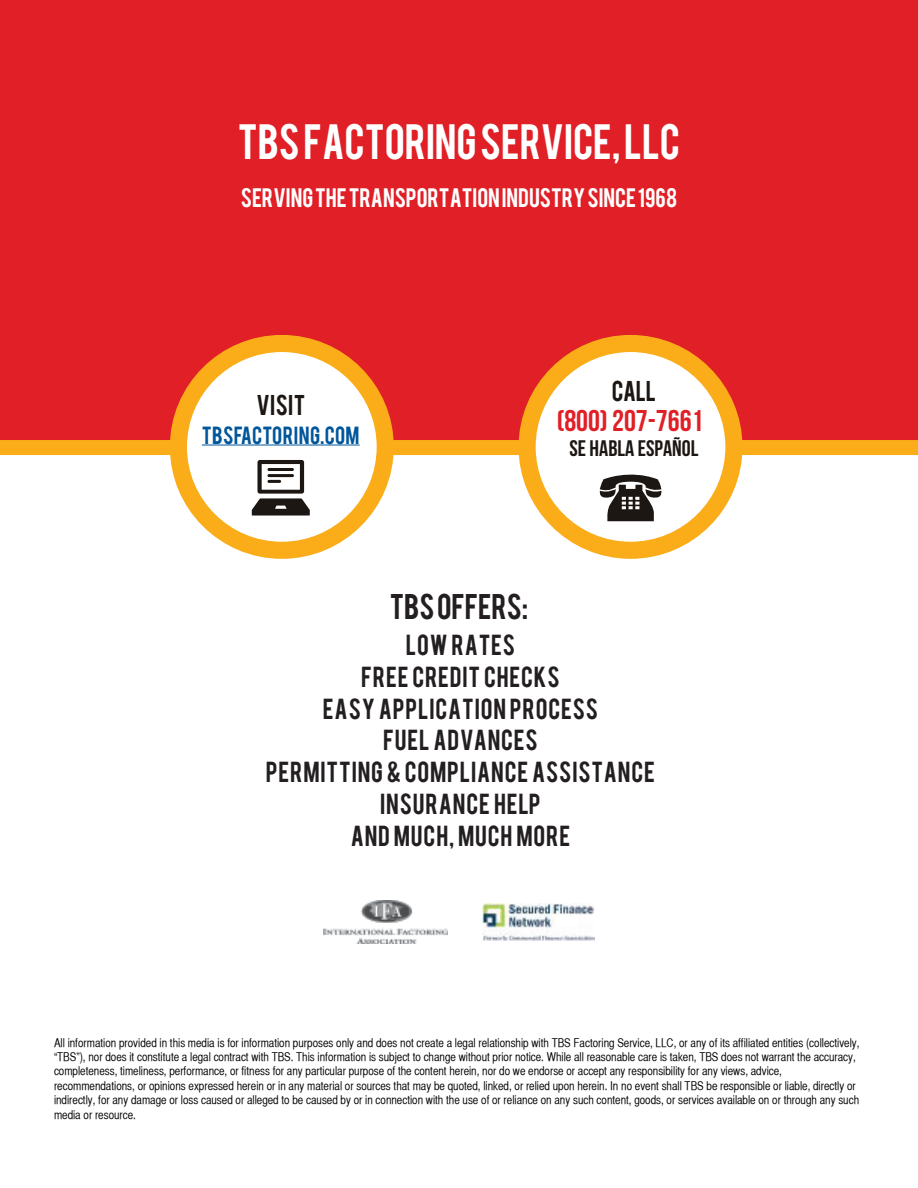
<style>
.page{position:relative;width:918px;height:1188px;background:#fff}
.page>*{position:absolute;margin:0;border:0;box-sizing:border-box;transform-origin:0 0}
.t1{font:39px "Bebas";color:#fff}
.t2{font:30px "Bebas Neue";color:#e01f26}
.t3{font:28.05px "Bebas";color:#231f20}
.t4{font:22.8px/31.8px "Bebas";letter-spacing:.04em;color:#231f20;text-align:center}
.t5{font:22.5px "Bebas Neue";color:#1d1714}
.t6{font:22.5px "Bebas";letter-spacing:.015em;color:#1d1714}
.t7{font:21px "Bebas";color:#fff}
.t8{font:19.5px "Bebas";letter-spacing:.015em;color:#00569b}
.t9{font:12px/14.4px "Helvetica CY Plain";color:#000001}
</style>
<div class="page">
<div style="left:0;top:0;width:918px;height:448px;background:#e01f26"></div>
<div style="left:527px;top:343px;width:207px;height:207px;background:#fff;border-radius:50%"></div>
<div style="left:519px;top:335px;width:223px;height:224px;border:17px solid #faad19;border-radius:50%"></div>
<div style="left:738px;top:440px;width:180px;height:15px;background:#faad19"></div>
<svg style="left:599px;top:474px;width:63px;height:47px"></svg>
<div style="left:0;top:440px;width:529px;height:15px;background:#faad19"></div>
<div style="left:178px;top:343px;width:207px;height:207px;background:#fff;border-radius:50%"></div>
<div style="left:170px;top:335px;width:224px;height:224px;border:17px solid #faad19;border-radius:50%"></div>
<hr style="left:202px;top:445px;width:158px;height:1px;background:#00569b">
<svg style="left:252px;top:460px;width:58px;height:56px"></svg>
<hr style="left:267px;top:468px;width:27px;height:3px;background:#1d1714;border-radius:2px">
<hr style="left:267px;top:474px;width:27px;height:3px;background:#1d1714;border-radius:2px">
<hr style="left:267px;top:480px;width:14px;height:3px;background:#1d1714;border-radius:2px">
<img style="left:323px;top:901px;width:125px;height:43px">
<img style="left:483px;top:904px;width:112px;height:37px">
<h1 class="t1" style="left:238px;top:114px;width:444px">TBS FACTORING SERVICE, LLC</h1>
<h3 class="t7" style="left:241px;top:183px;width:438px">SERVING THE TRANSPORTATION INDUSTRY SINCE 1968</h3>
<h3 class="t6" style="left:256px;top:389px;width:50px">VISIT</h3>
<h3 class="t8" style="left:202px;top:421px;width:159px">TBSFACTORING.COM</h3>
<h3 class="t6" style="left:612px;top:374px;width:46px">CALL</h3>
<h2 class="t2" style="left:557px;top:404px;width:148px">(800) 207-7661</h2>
<h3 class="t5" style="left:569px;top:436px;width:130px">SE HABLA ESPAÑOL</h3>
<h3 class="t3" style="left:390px;top:586px;width:140px">TBS OFFERS:</h3>
<h3 class="t4" style="left:266px;top:628px;width:391px">LOW RATES<br>FREE CREDIT CHECKS<br>EASY APPLICATION PROCESS<br>FUEL ADVANCES<br>PERMITTING &amp; COMPLIANCE ASSISTANCE<br>INSURANCE HELP<br>AND MUCH, MUCH MORE</h3>
<p class="t9" style="left:54px;top:1035px;width:807px">All information provided in this media is for information purposes only and does not create a legal relationship with TBS Factoring Service, LLC, or any of its affiliated entities (collectively, “TBS”), nor does it constitute a legal contract with TBS. This information is subject to change without prior notice. While all reasonable care is taken, TBS does not warrant the accuracy, completeness, timeliness, performance, or fitness for any particular purpose of the content herein, nor do we endorse or accept any responsibility for any views, advice, recommendations, or opinions expressed herein or in any material or sources that may be quoted, linked, or relied upon herein. In no event shall TBS be responsible or liable, directly or indirectly, for any damage or loss caused or alleged to be caused by or in connection with the use of or reliance on any such content, goods, or services available on or through any such media or resource.</p>
</div>
